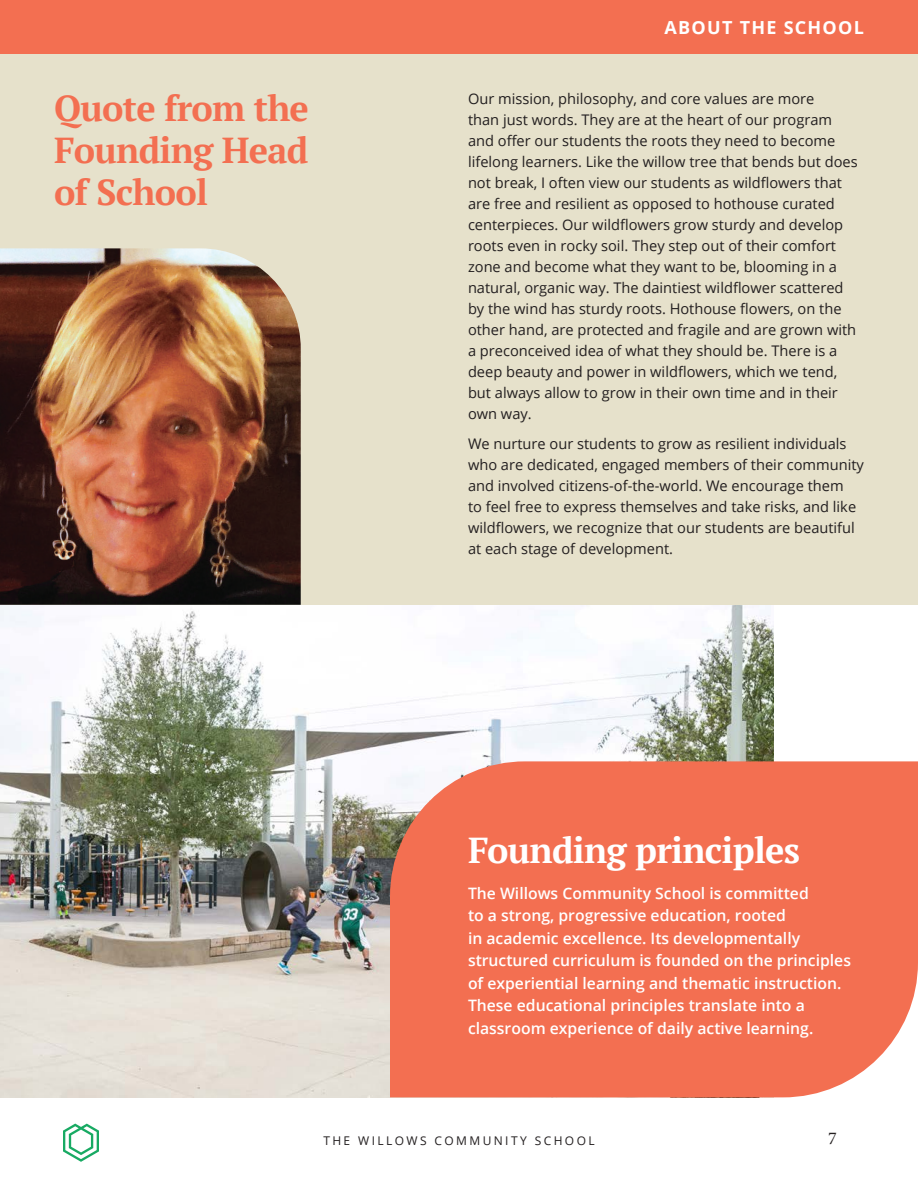
<style>
.page{position:relative;width:918px;height:1188px;background:#fff}
.page>*{position:absolute;margin:0;border:0;box-sizing:border-box;transform-origin:0 0}
.t1{font:700 36px/42px "PT Serif";letter-spacing:-.02em;color:#f36f51;text-align:justify}
.t2{font:700 36px "PT Serif";letter-spacing:-.02em;color:#fff}
.t3{font:700 18px "Open Sans";letter-spacing:.07em;color:#fff}
.t4{font:18px "Minion Pro";color:#231f20}
.Body{font:600 15.75px/22.5px "Open Sans";color:#fff}
.Body-2{font:14.7px/21px "Open Sans";color:#231f20}
.t5{font:12px "Open Sans";letter-spacing:.2em;color:#231f20}
</style>
<div class="page">
<svg style="left:63px;top:1124px;width:36px;height:38px"></svg>
<div style="left:0;top:0;width:918px;height:54px;background:#f36f51"></div>
<img style="left:0;top:605px;width:774px;height:492px">
<div style="left:390px;top:761px;width:528px;height:336px;background:#f36f51"></div>
<div style="left:0;top:54px;width:918px;height:551px;background:#e6e1cb"></div>
<img style="left:0;top:248px;width:301px;height:357px">
<p class="t3" style="left:665px;top:15px;width:201px">ABOUT THE SCHOOL</p>
<p class="t1" style="left:54px;top:86px;width:256px">Quote from the Founding Head of School</p>
<p class="Body-2" style="left:468px;top:88px;width:391px">Our mission, philosophy, and core values are more<br>than just words. They are at the heart of our program and offer our students the roots they need to become lifelong learners. Like the willow tree that bends but does not break, I often view our students as wildflowers that are free and resilient as opposed to hothouse curated centerpieces. Our wildflowers grow sturdy and develop roots even in rocky soil. They step out of their comfort zone and become what they want to be, blooming in a natural, organic way. The daintiest wildflower scattered by the wind has sturdy roots. Hothouse flowers, on the other hand, are protected and fragile and are grown with a preconceived idea of what they should be. There is a deep beauty and power in wildflowers, which we tend, but always allow to grow in their own time and in their own way.</p>
<p class="Body-2" style="left:468px;top:433px;width:397px">We nurture our students to grow as resilient individuals who are dedicated, engaged members of their community and involved citizens-of-the-world. We encourage them<br>to feel free to express themselves and take risks, and like wildflowers, we recognize that our students are beautiful at each stage of development.</p>
<p class="t2" style="left:468px;top:826px;width:334px">Founding principles</p>
<p class="Body" style="left:468px;top:882px;width:385px">The Willows Community School is committed<br>to a strong, progressive education, rooted<br>in academic excellence. Its developmentally structured curriculum is founded on the principles of experiential learning and thematic instruction.<br>These educational principles translate into a classroom experience of daily active learning.</p>
<p class="t5" style="left:323px;top:1132px;width:273px">THE WILLOWS COMMUNITY SCHOOL</p>
<p class="t4" style="left:828px;top:1127px;width:10px">7</p>
</div>
